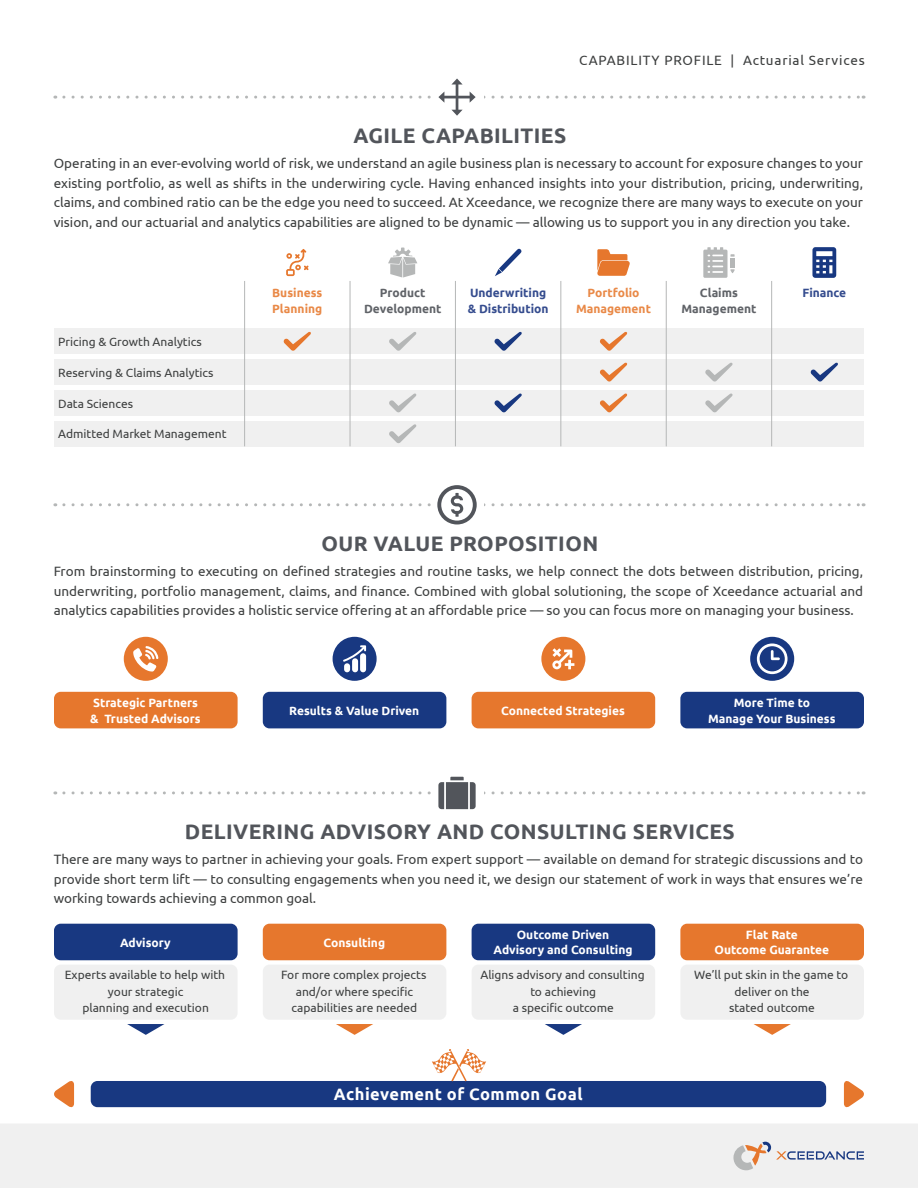
<style>
.page{position:relative;width:918px;height:1188px;background:#fff}
.page>*{position:absolute;margin:0;border:0;box-sizing:border-box;transform-origin:0 0}
.t1{font:700 21px "Ubuntu";letter-spacing:.02em;color:#52555b}
.t2{font:700 16.5px "Ubuntu";letter-spacing:.03em;color:#fff}
.t3{font:13.5px/19.5px "Ubuntu";color:#3d3f3f;text-align:justify}
.t4{font:13.5px "Ubuntu";letter-spacing:.06em;color:#3d3f3f}
.t5{font:12px/16.5px "Ubuntu";color:#3d3f3f;text-align:center}
.t6{font:700 12px/15px "Ubuntu";color:#fff;text-align:center}
.t7{font:700 12px/16.5px "Ubuntu";color:#e98947}
.t8{font:700 12px/16.5px "Ubuntu";color:#606368;text-align:center}
.t9{font:700 12px/16.5px "Ubuntu";color:#354c8e}
</style>
<div class="page">
<div style="left:0;top:1124px;width:918px;height:64px;background:#f0f0f0"></div>
<svg style="left:733px;top:1142px;width:131px;height:28px"></svg>
<svg style="left:64px;top:78px;width:800px;height:38px"></svg>
<svg style="left:812px;top:247px;width:24px;height:31px"></svg>
<svg style="left:597px;top:249px;width:33px;height:27px"></svg>
<svg style="left:286px;top:249px;width:22px;height:27px"></svg>
<svg style="left:495px;top:249px;width:27px;height:27px"></svg>
<svg style="left:703px;top:247px;width:32px;height:31px"></svg>
<svg style="left:388px;top:248px;width:29px;height:30px"></svg>
<div style="left:54px;top:329px;width:810px;height:25px;background:#f0f0f0"></div>
<svg style="left:283px;top:331px;width:28px;height:20px"></svg>
<svg style="left:389px;top:332px;width:28px;height:19px"></svg>
<svg style="left:494px;top:331px;width:28px;height:20px"></svg>
<svg style="left:600px;top:331px;width:28px;height:20px"></svg>
<div style="left:54px;top:360px;width:810px;height:25px;background:#f0f0f0"></div>
<svg style="left:600px;top:362px;width:28px;height:20px"></svg>
<svg style="left:705px;top:362px;width:28px;height:20px"></svg>
<svg style="left:810px;top:362px;width:28px;height:20px"></svg>
<div style="left:54px;top:390px;width:810px;height:26px;background:#f0f0f0"></div>
<svg style="left:389px;top:393px;width:28px;height:20px"></svg>
<svg style="left:494px;top:393px;width:28px;height:20px"></svg>
<svg style="left:600px;top:393px;width:28px;height:20px"></svg>
<svg style="left:705px;top:393px;width:28px;height:20px"></svg>
<div style="left:54px;top:421px;width:810px;height:25px;background:#f0f0f0"></div>
<svg style="left:389px;top:424px;width:28px;height:19px"></svg>
<hr style="left:771px;top:281px;width:1px;height:165px;background:#b5b7b7">
<hr style="left:666px;top:281px;width:1px;height:165px;background:#b5b7b7">
<hr style="left:561px;top:281px;width:1px;height:165px;background:#b5b7b7">
<hr style="left:455px;top:281px;width:1px;height:165px;background:#b5b7b7">
<hr style="left:350px;top:281px;width:1px;height:165px;background:#b5b7b7">
<hr style="left:244px;top:281px;width:1px;height:165px;background:#b5b7b7">
<svg style="left:64px;top:485px;width:800px;height:40px"></svg>
<svg style="left:64px;top:777px;width:800px;height:32px"></svg>
<div style="left:54px;top:924px;width:184px;height:36px;background:#183881;border-radius:7px"></div>
<div style="left:333px;top:637px;width:44px;height:44px;background:#183881;border-radius:50%"></div>
<div style="left:344px;top:663px;width:6px;height:9px;background:#fff;border-radius:3px"></div>
<div style="left:352px;top:658px;width:6px;height:14px;background:#fff;border-radius:3px"></div>
<div style="left:360px;top:653px;width:6px;height:19px;background:#fff;border-radius:3px"></div>
<svg style="left:343px;top:645px;width:23px;height:17px"></svg>
<div style="left:263px;top:692px;width:183px;height:36px;background:#183881;border-radius:7px"></div>
<div style="left:472px;top:924px;width:183px;height:36px;background:#183881;border-radius:7px"></div>
<div style="left:750px;top:637px;width:44px;height:44px;background:#183881;border-radius:50%"></div>
<div style="left:472px;top:692px;width:183px;height:36px;background:#e6772d;border-radius:7px"></div>
<div style="left:263px;top:924px;width:183px;height:36px;background:#e6772d;border-radius:7px"></div>
<div style="left:124px;top:637px;width:44px;height:44px;background:#e6772d;border-radius:50%"></div>
<svg style="left:133px;top:646px;width:25px;height:26px"></svg>
<div style="left:54px;top:692px;width:184px;height:36px;background:#e6772d;border-radius:7px"></div>
<div style="left:680px;top:924px;width:184px;height:36px;background:#e6772d;border-radius:7px"></div>
<div style="left:541px;top:637px;width:44px;height:44px;background:#e6772d;border-radius:50%"></div>
<svg style="left:757px;top:643px;width:31px;height:31px"></svg>
<div style="left:680px;top:692px;width:184px;height:36px;background:#183881;border-radius:7px"></div>
<div style="left:54px;top:965px;width:184px;height:55px;background:#f0f0f0;border-radius:7px"></div>
<div style="left:472px;top:965px;width:183px;height:55px;background:#f0f0f0;border-radius:7px"></div>
<div style="left:263px;top:965px;width:183px;height:55px;background:#f0f0f0;border-radius:7px"></div>
<div style="left:680px;top:965px;width:184px;height:55px;background:#f0f0f0;border-radius:7px"></div>
<svg style="left:754px;top:1024px;width:37px;height:11px"></svg>
<svg style="left:545px;top:1024px;width:37px;height:11px"></svg>
<svg style="left:336px;top:1024px;width:37px;height:11px"></svg>
<svg style="left:127px;top:1024px;width:37px;height:11px"></svg>
<div style="left:91px;top:1081px;width:735px;height:26px;background:#183881;border-radius:7px"></div>
<svg style="left:844px;top:1081px;width:20px;height:27px"></svg>
<svg style="left:54px;top:1081px;width:20px;height:27px"></svg>
<svg style="left:432px;top:1049px;width:54px;height:32px"></svg>
<svg style="left:552px;top:648px;width:22px;height:21px"></svg>
<p class="t4" style="left:579px;top:52px;width:287px">CAPABILITY PROFILE | Actuarial Services</p>
<h1 class="t1" style="left:353px;top:123px;width:214px">AGILE CAPABILITIES</h1>
<p class="t3" style="left:54px;top:154px;width:811px">Operating in an ever-evolving world of risk, we understand an agile business plan is necessary to account for exposure changes to your existing portfolio, as well as shifts in the underwiring cycle. Having enhanced insights into your distribution, pricing, underwriting, claims, and combined ratio can be the edge you need to succeed. At Xceedance, we recognize there are many ways to execute on your vision, and our actuarial and analytics capabilities are aligned to be dynamic — allowing us to support you in any direction you take.</p>
<p class="t5" style="left:58px;top:333px;width:145px">Pricing &amp; Growth Analytics</p>
<p class="t5" style="left:58px;top:364px;width:157px">Reserving &amp; Claims Analytics</p>
<p class="t5" style="left:58px;top:395px;width:76px">Data Sciences</p>
<p class="t5" style="left:58px;top:426px;width:170px">Admitted Market Management</p>
<p class="t7" style="left:272px;top:284px;width:52px">Business<br>Planning</p>
<p class="t9" style="left:468px;top:284px;width:82px">Underwriting &amp; Distribution</p>
<p class="t8" style="left:681px;top:284px;width:76px">Claims<br>Management</p>
<p class="t8" style="left:364px;top:284px;width:79px">Product<br>Development</p>
<p class="t7" style="left:588px;top:284px;width:54px">Portfolio</p>
<p class="t9" style="left:802px;top:284px;width:45px">Finance</p>
<p class="t7" style="left:576px;top:301px;width:76px">Management</p>
<h1 class="t1" style="left:321px;top:531px;width:278px">OUR VALUE PROPOSITION</h1>
<p class="t3" style="left:54px;top:561px;width:811px">From brainstorming to executing on defined strategies and routine tasks, we help connect the dots between distribution, pricing, underwriting, portfolio management, claims, and finance. Combined with global solutioning, the scope of Xceedance actuarial and analytics capabilities provides a holistic service offering at an affordable price — so you can focus more on managing your business.</p>
<p class="t6" style="left:90px;top:694px;width:112px;line-height:16.5px;text-align:left">Strategic Partners &amp; Trusted Advisors</p>
<p class="t6" style="left:289px;top:703px;width:132px">Results &amp; Value Driven</p>
<p class="t6" style="left:501px;top:703px;width:125px">Connected Strategies</p>
<p class="t6" style="left:708px;top:694px;width:129px;line-height:16.5px">More Time to<br>Manage Your Business</p>
<h1 class="t1" style="left:185px;top:819px;width:551px">DELIVERING ADVISORY AND CONSULTING SERVICES</h1>
<p class="t3" style="left:54px;top:849px;width:811px">There are many ways to partner in achieving your goals. From expert support — available on demand for strategic discussions and to provide short term lift — to consulting engagements when you need it, we design our statement of work in ways that ensures we’re working towards achieving a common goal.</p>
<p class="t6" style="left:120px;top:935px;width:52px">Advisory</p>
<p class="t6" style="left:715px;top:927px;width:116px">Flat Rate<br>Outcome Guarantee</p>
<p class="t6" style="left:494px;top:927px;width:141px">Outcome Driven<br>Advisory and Consulting</p>
<p class="t6" style="left:323px;top:935px;width:63px">Consulting</p>
<p class="t5" style="left:65px;top:966px;width:162px">Experts available to help with your strategic<br>planning and execution</p>
<p class="t5" style="left:480px;top:966px;width:166px">Aligns advisory and consulting to achieving<br>a specific outcome</p>
<p class="t5" style="left:281px;top:966px;width:147px">For more complex projects and/or where specific capabilities are needed</p>
<p class="t5" style="left:694px;top:966px;width:156px">We’ll put skin in the game to deliver on the<br>stated outcome</p>
<p class="t2" style="left:334px;top:1085px;width:250px">Achievement of Common Goal</p>
</div>
